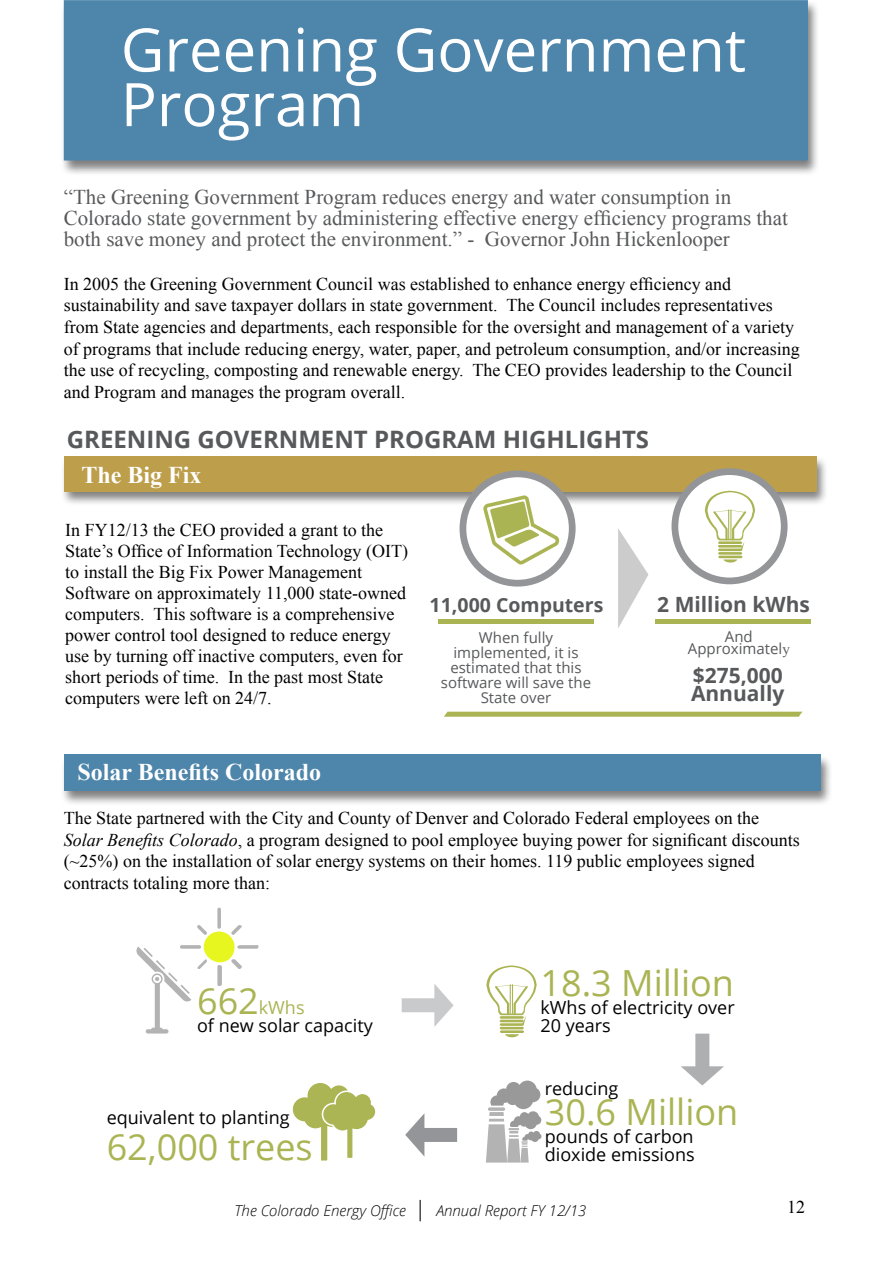
<style>
.page{position:relative;width:893px;height:1263px;background:#fff}
.page>*{position:absolute;margin:0;border:0;box-sizing:border-box;transform-origin:0 0}
.t1{font:60px/54.6px "Open Sans";color:#fff}
.t2{font:36px "Open Sans";color:#aab453}
.t3{font:700 24px "Open Sans";color:#58595b}
.t4{font:700 24px "Times New Roman";color:#fff}
.t5{font:21px/21px "Times New Roman";color:#58595b}
.t6{font:700 21px/18px "Open Sans";color:#58595b}
.t7{font:700 19.5px "Open Sans";color:#58595b}
.t8{font:18px/21.6px "Times New Roman";color:#000}
.t9{font:18px/18px "Open Sans";color:#000}
.t10{font:15px/15px "Open Sans";color:#58595b;text-align:center}
.t11{font:italic 300 15px "Open Sans";color:#000}
.s1{font-family:"Times New Roman"}
.s2{font-style:italic}
.s3{font-size:36px;color:#aab453}
.s4{color:#aab453}
.s5{font-size:21px}
</style>
<div class="page">
<div style="left:60px;top:455px;width:776px;height:65px;background:#000;opacity:.5"></div>
<div style="left:64px;top:456px;width:752px;height:35px;background:#bd9e4a"></div>
<div style="left:60px;top:0;width:767px;height:183px;background:#000;opacity:.5"></div>
<div style="left:64px;top:0;width:744px;height:161px;background:#4d85ab"></div>
<svg style="left:444px;top:712px;width:358px;height:5px;background:#afb85d"></svg>
<div style="left:675px;top:472px;width:109px;height:109px;background:#fff;border-radius:50%"></div>
<div style="left:671px;top:468px;width:117px;height:116px;border:7px solid #939598;border-radius:50%"></div>
<hr style="left:718px;top:552px;width:24px;height:3px;background:#aab453">
<hr style="left:718px;top:556px;width:24px;height:2px;background:#aab453">
<svg style="left:723px;top:559px;width:14px;height:3px"></svg>
<svg style="left:704px;top:490px;width:51px;height:61px"></svg>
<hr style="left:655px;top:620px;width:155px;height:4px;background:#aab453">
<svg style="left:618px;top:529px;width:30px;height:99px"></svg>
<svg style="left:463px;top:474px;width:109px;height:109px"></svg>
<div style="left:460px;top:470px;width:116px;height:116px;border:7px solid #939598;border-radius:50%"></div>
<svg style="left:483px;top:495px;width:76px;height:69px"></svg>
<hr style="left:438px;top:619px;width:156px;height:4px;background:#aab453">
<div style="left:60px;top:754px;width:780px;height:58px;background:#000;opacity:.5"></div>
<div style="left:64px;top:754px;width:757px;height:36px;background:#4d85ab"></div>
<svg style="left:292px;top:1083px;width:84px;height:78px"></svg>
<svg style="left:486px;top:1080px;width:55px;height:82px"></svg>
<svg style="left:136px;top:946px;width:55px;height:87px"></svg>
<div style="left:204px;top:931px;width:31px;height:31px;background:#e8f620;border-radius:50%"></div>
<svg style="left:217px;top:908px;width:4px;height:21px"></svg>
<svg style="left:197px;top:925px;width:10px;height:10px"></svg>
<div style="left:217px;top:965px;width:5px;height:21px;background:#b3b3b3;border-radius:2px"></div>
<svg style="left:231px;top:959px;width:11px;height:10px"></svg>
<svg style="left:231px;top:925px;width:11px;height:10px"></svg>
<svg style="left:197px;top:959px;width:10px;height:10px"></svg>
<svg style="left:180px;top:945px;width:21px;height:4px"></svg>
<svg style="left:237px;top:945px;width:22px;height:4px"></svg>
<hr style="left:500px;top:1027px;width:24px;height:2px;background:#aab453">
<hr style="left:500px;top:1030px;width:24px;height:3px;background:#aab453">
<svg style="left:505px;top:1034px;width:14px;height:3px"></svg>
<svg style="left:486px;top:965px;width:51px;height:61px"></svg>
<svg style="left:402px;top:984px;width:52px;height:43px"></svg>
<svg style="left:405px;top:1113px;width:52px;height:44px"></svg>
<svg style="left:681px;top:1034px;width:43px;height:51px"></svg>
<h1 class="t1" style="left:121px;top:21px;width:627px">Greening Government<br>Program</h1>
<p class="t5" style="left:64px;top:187px;width:726px">“The Greening Government Program reduces energy and water consumption in<br>Colorado state government by administering effective energy efficiency programs that both save money and protect the environment.” - Governor John Hickenlooper</p>
<p class="t8" style="left:64px;top:273px;width:737px">In 2005 the Greening Government Council was established to enhance energy efficiency and sustainability and save taxpayer dollars in state government. The Council includes representatives from State agencies and departments, each responsible for the oversight and management of a variety of programs that include reducing energy, water, paper, and petroleum consumption, and/or increasing the use of recycling, composting and renewable energy. The CEO provides leadership to the Council and Program and manages the program overall.</p>
<h3 class="t3" style="left:67px;top:422px;width:584px">GREENING GOVERNM ENT PROGRAM HIGH LIGHTS</h3>
<h3 class="t4" style="left:81px;top:458px;width:122px">The Big Fix</h3>
<p class="t8" style="left:65px;top:519px;width:344px;line-height:21px">In FY12/13 the CEO provided a grant to the State’s Office of Information Technology (OIT) to install the Big Fix Power Management Software on approximately 11,000 state-owned computers. This software is a comprehensive power control tool designed to reduce energy use by turning off inactive computers, even for short periods of time. In the past most State computers were left on 24/7.</p>
<h3 class="t4" style="left:78px;top:755px;width:245px">Solar Benefits Colorado</h3>
<p class="t7" style="left:430px;top:591px;width:175px">11,000 COMPUTERS</p>
<p class="t10" style="left:441px;top:630px;width:152px">When fully implemented, it is estimated that this software will save the<br>State over</p>
<p class="t6" style="left:657px;top:594px;width:154px">2 MILLION KWHS</p>
<p class="t10" style="left:688px;top:630px;width:104px;line-height:12px">And<br>Approximatel<span class="s1">y</span></p>
<p class="t6" style="left:691px;top:666px;width:95px">$275,000<br>ANNUALLY</p>
<p class="t8" style="left:64px;top:807px;width:737px">The State partnered with the City and County of Denver and Colorado Federal employees on the <span class="s2">Solar Benefits Colorado</span>, a program designed to pool employee buying power for significant discounts (~25%) on the installation of solar energy systems on their homes. 119 public employees signed contracts totaling more than:</p>
<p class="t9" style="left:197px;top:997px;width:177px"><span class="s3">662</span><span class="s4">kWhs<br></span>of new solar capacity</p>
<p class="t9" style="left:107px;top:1108px;width:184px">equivalent to planting</p>
<h2 class="t2" style="left:107px;top:1122px;width:208px">62,000 trees</h2>
<h2 class="t2" style="left:540px;top:958px;width:195px">18.3 Million</h2>
<p class="t9" style="left:540px;top:998px;width:196px">kWhs of electricity over<br>20 years</p>
<p class="t9" style="left:545px;top:1079px;width:75px">reducing</p>
<h2 class="t2" style="left:545px;top:1088px;width:195px">30.6 Million</h2>
<p class="t9" style="left:545px;top:1127px;width:151px">pounds of carbon dioxide emissions</p>
<p class="t11" style="left:234px;top:1200px;width:354px">The Colorado Energy Office <span class="s5">|</span> Annual Report FY 12/13</p>
<p class="t8" style="left:787px;top:1196px;width:19px">12</p>
</div>
